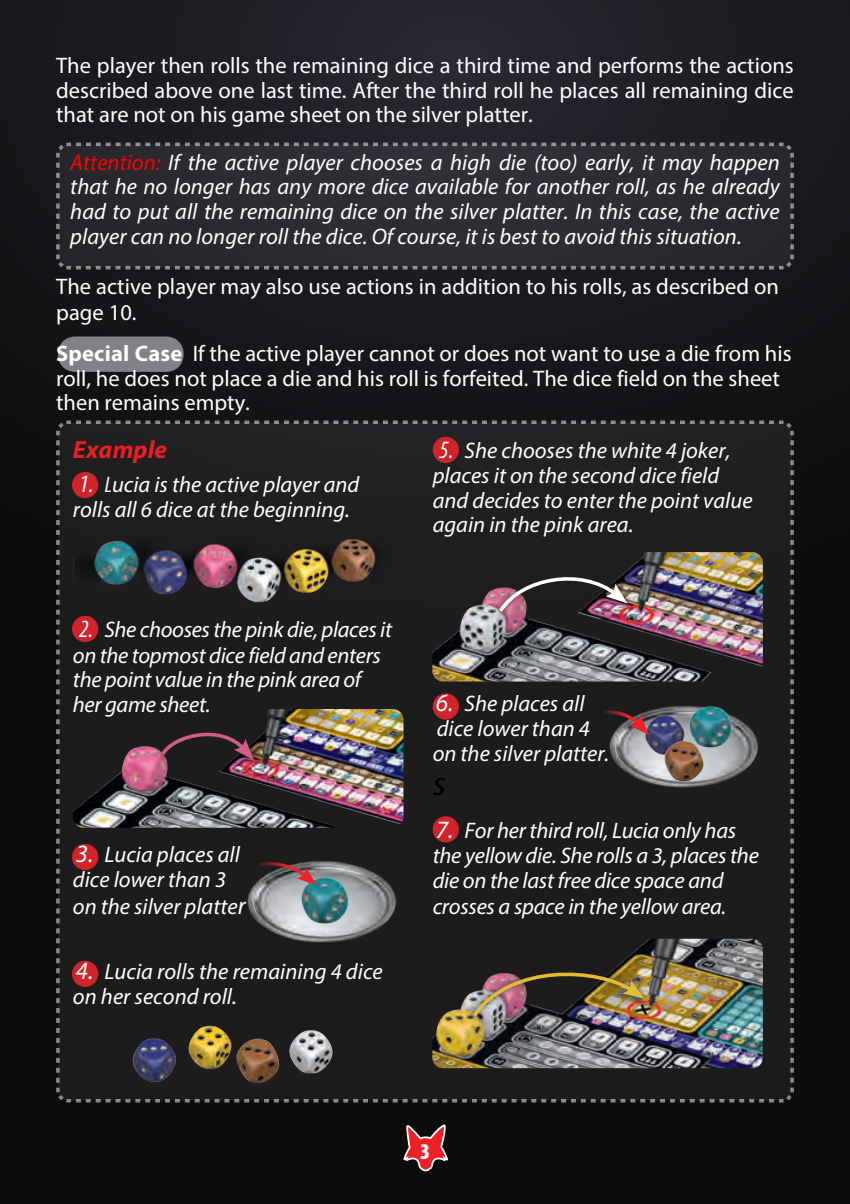
<style>
.page{position:relative;width:850px;height:1204px;background:#fff}
.page>*{position:absolute;margin:0;border:0;box-sizing:border-box;transform-origin:0 0}
.t1{font:italic 35px "Myriad Pro";color:#000}
.t2{font:italic 700 25px "Myriad Pro";letter-spacing:.005em;color:#ee1d23}
.t3{font:italic 22.5px/24.8px "Myriad Pro";color:#fff}
.t4{font:22.5px/24.8px "Myriad Pro";color:#fff}
.t5{font:900 condensed 22.5px "Myriad Pro";color:#fff}
.s1{color:#f00}
.s2{font-weight:700}
.s3{font-stretch:condensed;font-size:25px}
.s4{font-stretch:condensed}
.s5{font-size:25px}
</style>
<div class="page">
<img style="left:0;top:0;width:849px;height:1203px">
<svg style="left:402px;top:1109px;width:47px;height:63px;background:#6d2c2e"></svg>
<svg style="left:780px;top:140px;width:14px;height:1px"></svg>
<svg style="left:54px;top:141px;width:741px;height:130px;background:#2e2d32"></svg>
<svg style="left:52px;top:336px;width:137px;height:36px;background:#6f7174"></svg>
<svg style="left:780px;top:418px;width:14px;height:1px"></svg>
<div style="left:54px;top:419px;width:741px;height:685px;background:#1d1c1d"></div>
<div style="left:62px;top:531px;width:337px;height:91px;background:#231f20"></div>
<img style="left:73px;top:523px;width:322px;height:94px">
<div style="left:119px;top:1019px;width:226px;height:83px;background:#231f20"></div>
<img style="left:126px;top:1016px;width:218px;height:97px">
<img style="left:73px;top:709px;width:330px;height:118px">
<img style="left:432px;top:552px;width:330px;height:129px">
<img style="left:432px;top:938px;width:330px;height:130px">
<svg style="left:154px;top:725px;width:107px;height:42px"></svg>
<svg style="left:158px;top:724px;width:96px;height:36px;background:#38262d"></svg>
<svg style="left:491px;top:569px;width:143px;height:49px"></svg>
<img style="left:495px;top:567px;width:132px;height:48px">
<svg style="left:466px;top:964px;width:185px;height:59px"></svg>
<img style="left:469px;top:962px;width:175px;height:58px">
<img style="left:239px;top:857px;width:164px;height:85px">
<img style="left:600px;top:702px;width:165px;height:86px">
<img style="left:280px;top:862px;width:82px;height:80px">
<svg style="left:253px;top:861px;width:63px;height:24px;background:#6c4f51"></svg>
<img style="left:670px;top:705px;width:65px;height:73px">
<img style="left:638px;top:713px;width:53px;height:65px">
<img style="left:664px;top:738px;width:41px;height:54px">
<svg style="left:598px;top:708px;width:51px;height:27px"></svg>
<p class="t4" style="left:56px;top:53px;width:738px;text-align:justify">The player then rolls the remaining dice a third time and performs the actions described above one last time. After the third roll he places all remaining dice that are not on his game sheet on the silver platter.</p>
<p class="t3" style="left:70px;top:149px;width:710px;text-align:justify"><span class="s1">Attention:</span> If the active player chooses a high die (too) early, it may happen that he no longer has any more dice available for another roll, as he already had to put all the remaining dice on the silver platter. In this case, the active player can no longer roll the dice. Of course, it is best to avoid this situation.</p>
<p class="t4" style="left:56px;top:272px;width:724px;line-height:26.8px">The active player may also use actions in addition to his rolls, as described on page 10.</p>
<p class="t4" style="left:56px;top:340px;width:736px"><span class="s2">Special Case</span> If the active player cannot or does not want to use a die from his roll, he does not place a die and his roll is forfeited. The dice field on the sheet then remains empty.</p>
<p class="t3" style="left:432px;top:437px;width:321px"><span class="s3">5.</span> She chooses the white 4 joker, places it on the second dice field and decides to enter the point value again in the pink area.</p>
<p class="t2" style="left:73px;top:433px;width:96px">Example</p>
<p class="t3" style="left:73px;top:472px;width:288px"><span class="s3">1.</span> <span class="s4">L</span>ucia is the active player and rolls all 6 dice at the beginning.</p>
<p class="t3" style="left:73px;top:616px;width:320px"><span class="s3">2.</span> She chooses the pink die, places it on the topmost dice field and enters the point value in the pink area of her game sheet.</p>
<p class="t3" style="left:73px;top:841px;width:174px;line-height:25.8px"><span class="s5">3.</span> Lucia places all dice lower than 3 on the silver platte<span class="s5">r</span></p>
<p class="t3" style="left:73px;top:959px;width:311px"><span class="s5">4.</span> Lucia rolls the remaining 4 dice on her second roll.</p>
<p class="t3" style="left:432px;top:691px;width:178px"><span class="s5">6.</span> She places all dice lower than 4 on the silver platter.</p>
<h1 class="t1" style="left:432px;top:761px;width:15px">s</h1>
<p class="t3" style="left:432px;top:817px;width:327px"><span class="s5">7.</span> For her third roll, Lucia only has the yellow die. She rolls a 3, places the die on the last free dice space and crosses a space in the yellow area.</p>
<p class="t5" style="left:420px;top:1138px;width:11px">3</p>
</div>
